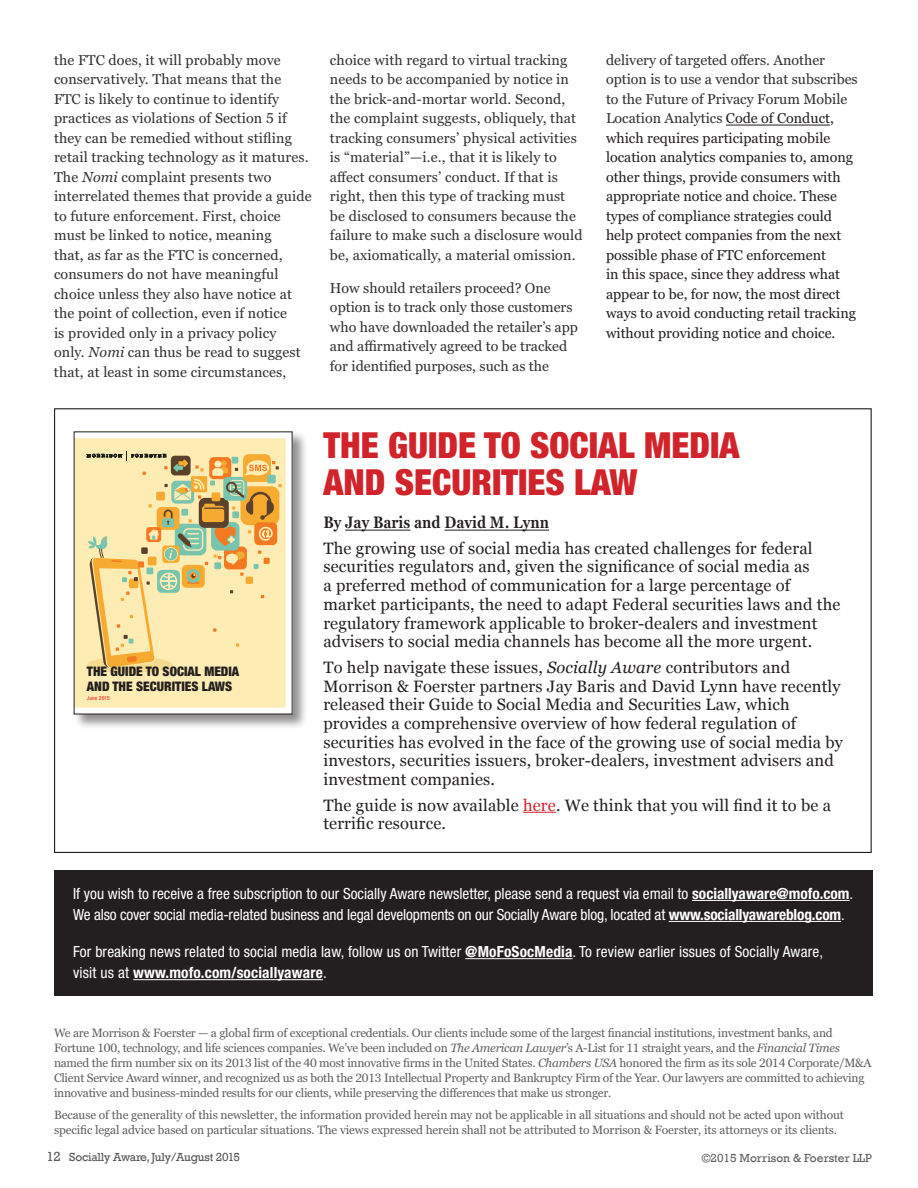
<style>
.page{position:relative;width:918px;height:1188px;background:#fff}
.page>*{position:absolute;margin:0;border:0;box-sizing:border-box;transform-origin:0 0}
.t1{font:900 condensed 36px/37.5px "Helvetica Neue LT Std";color:#d1232a}
.t2{font:16.5px/18.8px "Georgia";letter-spacing:.01em;color:#231f20}
.t3{font:600 condensed 16.5px "Georgia Pro";color:#231f20}
.t4{font:condensed 15.3px/21px "Helvetica Neue LT Std";color:#fff}
.t5{font:14.25px/19.5px "Georgia Pro";letter-spacing:.01em;color:#303131}
.t6{font:14.25px/19.5px "Georgia Pro";color:#231f20}
.t7{font:900 condensed 13.2px/15px "Helvetica Neue LT Std";color:#231f20}
.t8{font:12px/15px "Georgia Pro";letter-spacing:-.02em;color:#5f5f62}
.t9{font:12px "Rockwell";letter-spacing:-.02em;color:#57585a}
.t10{font:12px "Rockwell";color:#5f5f62}
.t11{font:500 condensed 5.7px "Helvetica Neue LT Std";color:#ee3e34}
.s1{font-style:italic}
.s2{color:#303131}
.s3{color:#d1232a}
.s4{font-weight:700}
.s5{font-style:inherit}
.s6{font-size:13.5px}
</style>
<div class="page">
<div style="left:54px;top:870px;width:818px;height:126px;background:#231f20"></div>
<hr style="left:726px;top:125px;width:104px;height:1px;background:#231f20">
<hr style="left:692px;top:900px;width:158px;height:1px;background:#fff">
<hr style="left:669px;top:921px;width:172px;height:1px;background:#fff">
<hr style="left:465px;top:958px;width:108px;height:1px;background:#fff">
<hr style="left:133px;top:979px;width:190px;height:1px;background:#fff">
<div style="left:73px;top:431px;width:235px;height:299px;background:#231f20;opacity:.5"></div>
<svg style="left:76px;top:434px;width:214px;height:278px"></svg>
<hr style="left:345px;top:530px;width:65px;height:1px;background:#231f20">
<hr style="left:444px;top:530px;width:105px;height:1px;background:#231f20">
<hr style="left:523px;top:812px;width:33px;height:1px;background:#d1232a">
<p class="t5" style="left:54px;top:51px;width:259px">the FTC does, it will probably move conservatively. That means that the<br>FTC is likely to continue to identify practices as violations of Section 5 if they can be remedied without stifling retail tracking technology as it matures.<br>The <span class="s1">Nomi</span> complaint presents two interrelated themes that provide a guide to future enforcement. First, choice must be linked to notice, meaning<br>that, as far as the FTC is concerned, consumers do not have meaningful choice unless they also have notice at the point of collection, even if notice<br>is provided only in a privacy policy<br>only. <span class="s1">Nomi</span> can thus be read to suggest that, at least in some circumstances,</p>
<p class="t5" style="left:330px;top:51px;width:254px">choice with regard to virtual tracking needs to be accompanied by notice in the brick-and-mortar world. Second, the complaint suggests, obliquely, that tracking consumers’ physical activities is “material”—i.e., that it is likely to affect consumers’ conduct. If that is right, then this type of tracking must be disclosed to consumers because the failure to make such a disclosure would be, axiomatically, a material omission.</p>
<p class="t5" style="left:330px;top:278px;width:250px">How should retailers proceed? One option is to track only those customers who have downloaded the retailer’s app and affirmatively agreed to be tracked for identified purposes, such as the</p>
<p class="t6" style="left:606px;top:51px;width:253px"><span class="s2">delivery of targeted offers. Another option is to use a vendor that subscribes to the Future of Privacy Forum Mobile Location Analytics</span> Code of Conduct, which requires participating mobile location analytics companies to, among other things, provide consumers with appropriate notice and choice. These types of compliance strategies could help protect companies from the next possible phase of FTC enforcement<br>in this space, since they address what appear to be, for now, the most direct ways to avoid conducting retail tracking without providing notice and choice.</p>
<p class="t7" style="left:87px;top:664px;width:154px">THE GUIDE TO SOCIAL MEDIA<br>AND THE SECURITIES LAWS</p>
<p class="t11" style="left:87px;top:695px;width:24px">June 2015</p>
<h1 class="t1" style="left:323px;top:425px;width:418px">THE GUIDE TO SOCIAL MEDIA<br>AND SECURITIES LAW</h1>
<p class="t3" style="left:323px;top:513px;width:227px">By Jay Baris and David M. Lynn</p>
<p class="t2" style="left:323px;top:538px;width:519px">The growing use of social media has created challenges for federal securities regulators and, given the significance of social media as<br>a preferred method of communication for a large percentage of market participants, the need to adapt Federal securities laws and the regulatory framework applicable to broker-dealers and investment advisers to social media channels has become all the more urgent.</p>
<p class="t2" style="left:323px;top:657px;width:521px">To help navigate these issues, <span class="s1">Socially Aware</span> contributors and Morrison &amp; Foerster partners Jay Baris and David Lynn have recently released their Guide to Social Media and Securities Law, which provides a comprehensive overview of how federal regulation of securities has evolved in the face of the growing use of social media by investors, securities issuers, broker-dealers, investment advisers and investment companies.</p>
<p class="t2" style="left:323px;top:795px;width:509px">The guide is now available <span class="s3">here</span>. We think that you will find it to be a terrific resource.</p>
<p class="t4" style="left:73px;top:883px;width:782px">If you wish to receive a free subscription to our Socially Aware newsletter, please send a request via email to <span class="s4">sociallyaware@mofo.com</span>.<br>We also cover social media-related business and legal developments on our Socially Aware blog, located at <span class="s4">www.sociallyawareblog.com</span>.</p>
<p class="t4" style="left:73px;top:941px;width:751px">For breaking news related to social media law, follow us on Twitter <span class="s4">@MoFoSocMedia</span>. To review earlier issues of Socially Aware, visit us at <span class="s4">www.mofo.com/sociallyaware</span>.</p>
<p class="t8" style="left:54px;top:1026px;width:819px">We are Morrison &amp; Foerster — a global firm of exceptional credentials. Our clients include some of the largest financial institutions, investment banks, and Fortune 100, technology, and life sciences companies. We’ve been included on <span class="s1">The American Lawyer</span>’s A-List for 11 straight years, and the <span class="s1">Financial Times </span>named the firm number six on its 2013 list of the 40 most innovative firms in the United States. <span class="s1">Chambers USA</span> honored the firm as its sole 2014 Corporate/M&amp;A Client Service Award winner, and recognized us as both the 2013 Intellectual Property and Bankruptcy Firm of the Year. Our lawyers are committed to achieving innovative and business-minded results for our clients, while preserving the differences that make us stronger.</p>
<p class="t8" style="left:54px;top:1107px;width:792px">Because of the generality of this newsletter, the information provided herein may not be applicable in all situations and should not be acted upon without specific legal advice based on particular situations. The views expressed herein shall not be attributed to Morrison &amp; Foerster, its attorneys or its clients.</p>
<p class="t10" style="left:702px;top:1151px;width:172px">©2015 Morrison &amp; Foerster <span class="s5">LLP</span></p>
<p class="t9" style="left:47px;top:1150px;width:195px"><span class="s6">12</span> Socially Aware, July/August 2015</p>
</div>
